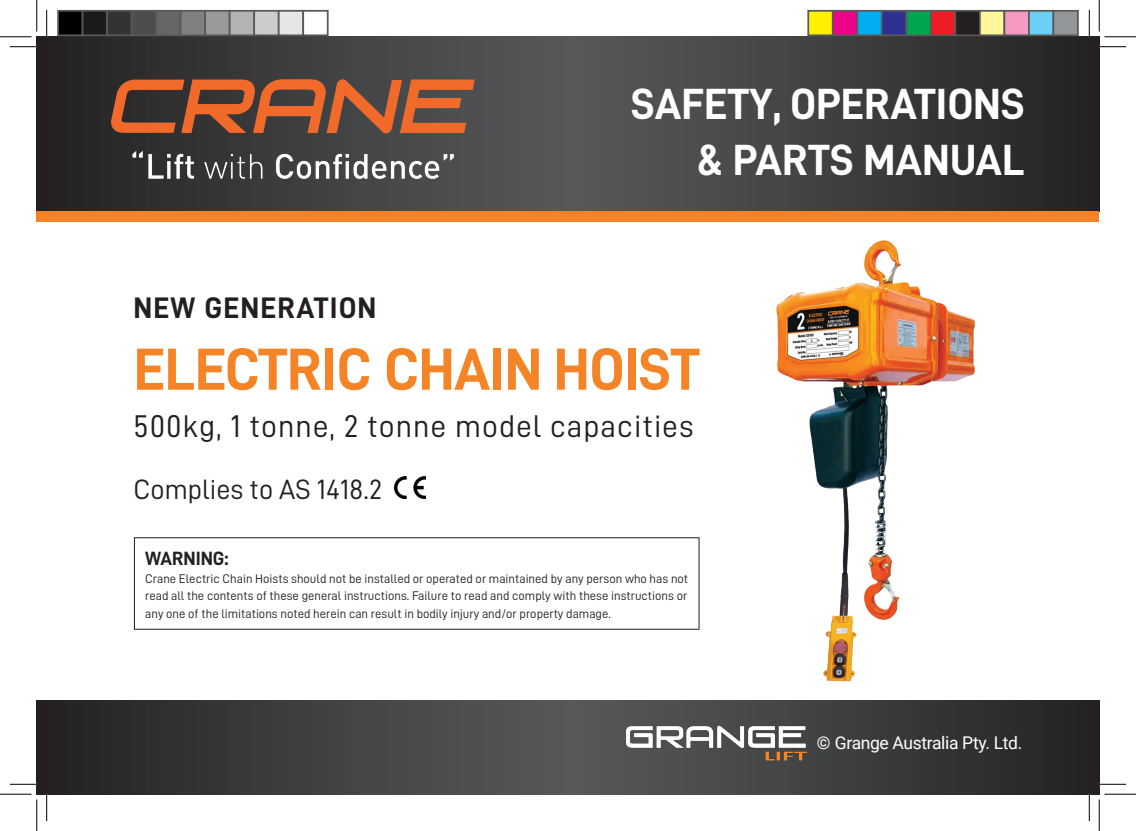
<style>
.page{position:relative;width:1136px;height:831px;background:#fff}
.page>*{position:absolute;margin:0;border:0;box-sizing:border-box;transform-origin:0 0}
.t1{font:59.5px "D DIN Bold";letter-spacing:-.01em;color:#f58427}
.t2{font:43.75px/56px "D DIN Bold";color:#fff;text-align:right}
.t3{font:31.5px "D DIN";letter-spacing:.03em;color:#231f20}
.t4{font:29.75px "D DIN Bold";letter-spacing:.04em;color:#231f20}
.t5{font:28px "D DIN";color:#231f20}
.t6{font:19.25px "D DIN Bold";color:#231f20}
.t7{font:17.5px "Roboto";letter-spacing:-.02em;color:#fff}
.t8{font:12.6px/17.5px "D DIN";color:#231f20;text-align:justify}
</style>
<div class="page">
<svg style="left:37px;top:37px;width:1062px;height:174px;background:#3e3e3f"></svg>
<svg style="left:37px;top:700px;width:1062px;height:94px;background:#3d3c3d"></svg>
<div style="left:37px;top:211px;width:1062px;height:10px;background:#f58227"></div>
<img style="left:111px;top:80px;width:363px;height:98px">
<img style="left:624px;top:721px;width:182px;height:41px">
<img style="left:776px;top:240px;width:199px;height:441px">
<img style="left:394px;top:476px;width:31px;height:22px">
<div style="left:134px;top:537px;width:565px;height:92px;border:1px solid #231f20"></div>
<svg style="left:10px;top:46px;width:26px;height:1px"></svg>
<svg style="left:1099px;top:46px;width:26px;height:1px"></svg>
<svg style="left:10px;top:783px;width:26px;height:1px"></svg>
<svg style="left:1099px;top:783px;width:26px;height:1px"></svg>
<svg style="left:46px;top:10px;width:1px;height:26px"></svg>
<svg style="left:46px;top:794px;width:1px;height:26px"></svg>
<svg style="left:1088px;top:10px;width:1px;height:26px"></svg>
<svg style="left:1088px;top:794px;width:1px;height:26px"></svg>
<hr style="left:0;top:36px;width:32px;height:1px;background:#000">
<hr style="left:1104px;top:36px;width:31px;height:1px;background:#000">
<hr style="left:0;top:793px;width:32px;height:1px;background:#000">
<hr style="left:1104px;top:793px;width:31px;height:1px;background:#000">
<hr style="left:36px;top:0;width:1px;height:32px;background:#000">
<hr style="left:36px;top:799px;width:1px;height:31px;background:#000">
<hr style="left:1098px;top:0;width:1px;height:32px;background:#000">
<hr style="left:1098px;top:799px;width:1px;height:31px;background:#000">
<div style="left:58px;top:11px;width:25px;height:24px;background:#000"></div>
<div style="left:57px;top:10px;width:26px;height:26px;border:2px solid #595959"></div>
<div style="left:83px;top:11px;width:24px;height:24px;background:#1a1a1a"></div>
<div style="left:82px;top:10px;width:26px;height:26px;border:2px solid #595959"></div>
<div style="left:107px;top:11px;width:25px;height:24px;background:#333"></div>
<div style="left:106px;top:10px;width:26px;height:26px;border:2px solid #595959"></div>
<div style="left:132px;top:11px;width:24px;height:24px;background:#4d4d4d"></div>
<div style="left:131px;top:10px;width:26px;height:26px;border:2px solid #595959"></div>
<div style="left:156px;top:11px;width:25px;height:24px;background:#666"></div>
<div style="left:155px;top:10px;width:26px;height:26px;border:2px solid #595959"></div>
<div style="left:181px;top:11px;width:24px;height:24px;background:#808080"></div>
<div style="left:180px;top:10px;width:26px;height:26px;border:2px solid #595959"></div>
<div style="left:205px;top:11px;width:25px;height:24px;background:#999"></div>
<div style="left:204px;top:10px;width:26px;height:26px;border:2px solid #595959"></div>
<div style="left:230px;top:11px;width:24px;height:24px;background:#b3b3b3"></div>
<div style="left:229px;top:10px;width:26px;height:26px;border:2px solid #595959"></div>
<div style="left:254px;top:11px;width:25px;height:24px;background:#ccc"></div>
<div style="left:253px;top:10px;width:26px;height:26px;border:2px solid #595959"></div>
<div style="left:279px;top:11px;width:24px;height:24px;background:#e6e6e6"></div>
<div style="left:278px;top:10px;width:26px;height:26px;border:2px solid #595959"></div>
<div style="left:302px;top:10px;width:26px;height:26px;border:2px solid #595959"></div>
<div style="left:808px;top:11px;width:24px;height:24px;background:#fff101"></div>
<div style="left:807px;top:10px;width:26px;height:26px;border:2px solid #595959"></div>
<div style="left:832px;top:11px;width:25px;height:24px;background:#ed028c"></div>
<div style="left:831px;top:10px;width:27px;height:26px;border:2px solid #595959"></div>
<div style="left:857px;top:11px;width:24px;height:24px;background:#00aeef"></div>
<div style="left:856px;top:10px;width:26px;height:26px;border:2px solid #595959"></div>
<div style="left:881px;top:11px;width:25px;height:24px;background:#2e3092"></div>
<div style="left:880px;top:10px;width:27px;height:26px;border:2px solid #595959"></div>
<div style="left:906px;top:11px;width:24px;height:24px;background:#00a54f"></div>
<div style="left:905px;top:10px;width:26px;height:26px;border:2px solid #595959"></div>
<div style="left:930px;top:11px;width:25px;height:24px;background:#ee1d23"></div>
<div style="left:929px;top:10px;width:27px;height:26px;border:2px solid #595959"></div>
<div style="left:955px;top:11px;width:24px;height:24px;background:#231f20"></div>
<div style="left:954px;top:10px;width:26px;height:26px;border:2px solid #595959"></div>
<div style="left:979px;top:11px;width:25px;height:24px;background:#fff79a"></div>
<div style="left:978px;top:10px;width:27px;height:26px;border:2px solid #595959"></div>
<div style="left:1004px;top:11px;width:24px;height:24px;background:#f499c2"></div>
<div style="left:1003px;top:10px;width:26px;height:26px;border:2px solid #595959"></div>
<div style="left:1028px;top:11px;width:25px;height:24px;background:#6bcff6"></div>
<div style="left:1027px;top:10px;width:27px;height:26px;border:2px solid #595959"></div>
<div style="left:1053px;top:11px;width:24px;height:24px;background:#939598"></div>
<div style="left:1052px;top:10px;width:26px;height:26px;border:2px solid #595959"></div>
<p class="t4" style="left:133px;top:291px;width:244px">NEW GENERATION</p>
<p class="t2" style="left:631px;top:75px;width:395px">SAFETY, OPERATIONS &amp; PARTS MANUAL</p>
<p class="t1" style="left:133px;top:336px;width:568px">ELECTRIC CHAIN HOIST</p>
<p class="t3" style="left:133px;top:409px;width:561px">500kg, 1 tonne, 2 tonne model capacities</p>
<p class="t5" style="left:133px;top:474px;width:250px">Complies to AS 1418.2</p>
<p class="t6" style="left:145px;top:547px;width:85px">WARNING:</p>
<p class="t8" style="left:145px;top:569px;width:544px">Crane Electric Chain Hoists should not be installed or operated or maintained by any person who has not read all the contents of these general instructions. Failure to read and comply with these instructions or any one of the limitations noted herein can result in bodily injury and/or property damage.</p>
<p class="t7" style="left:816px;top:730px;width:207px">© Grange Australia Pty. Ltd.</p>
</div>
